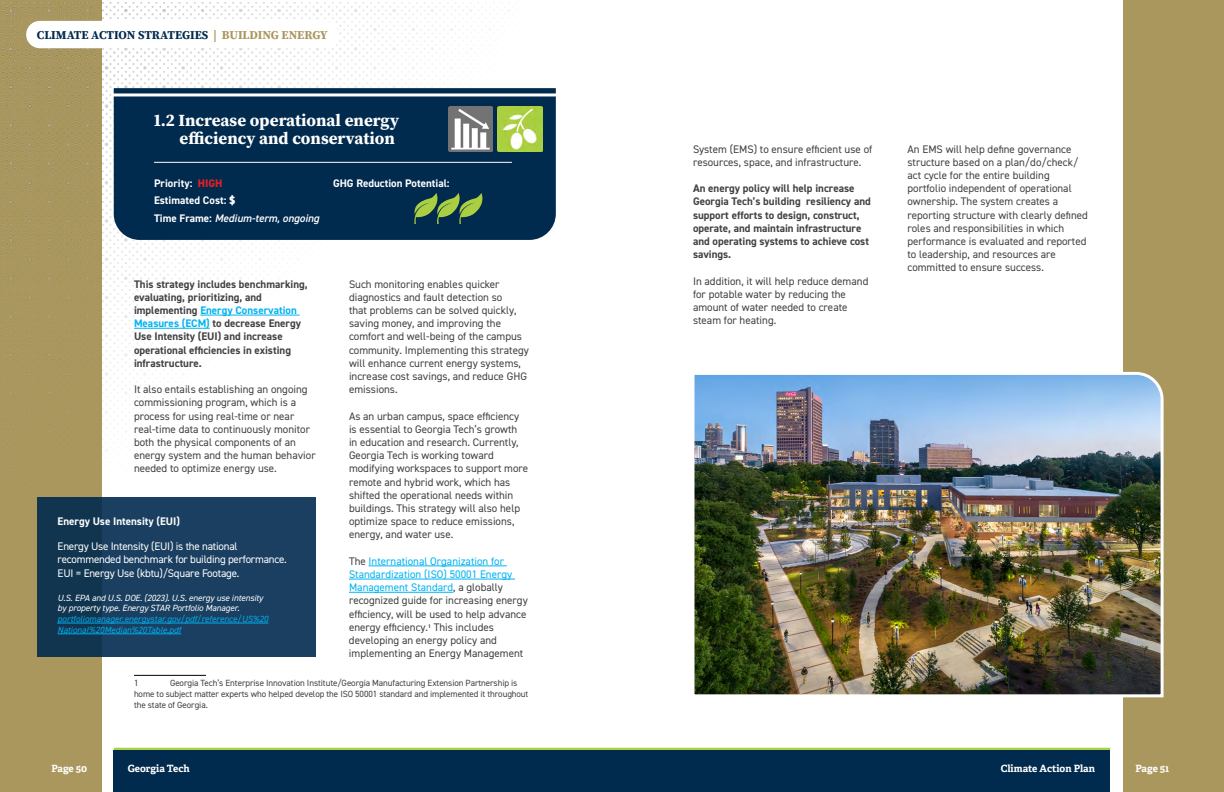
<style>
.page{position:relative;width:1224px;height:792px;background:#fff}
.page>*{position:absolute;margin:0;border:0;box-sizing:border-box;transform-origin:0 0}
.t1{font:700 17px/18px "Source Serif Pro";color:#fff;text-align:right}
.t2{font:700 12px "Source Serif Pro";letter-spacing:-.005em;color:#002a4e}
.t3{font:11px/13.2px "DIN2014";color:#414042}
.t4{font:700 11px/13.2px "DIN2014";color:#414042}
.t5{font:11px/13.2px "DIN2014";letter-spacing:-.02em;color:#fff}
.t6{font:700 11px/17.5px "DIN2014";color:#fff}
.t7{font:700 10px "Adelle";letter-spacing:-.005em;color:#fff}
.t8{font:9px/10.8px "DIN2014";letter-spacing:-.01em;color:#414042}
.t9{font:italic 9px/10.8px "DIN2014";letter-spacing:-.01em;color:#fff}
.t10{font:italic 9px/10.8px "DIN2014";color:#00aeef}
.s1{color:#aa975d}
.s2{color:#002a4e}
.s3{font-weight:800;color:#de2027}
.s4{font-weight:800}
.s5{font-weight:600;font-style:italic}
.s6{color:#00b3f0}
</style>
<div class="page">
<hr style="left:114px;top:748px;width:996px;height:3px;background:#abcf42">
<div style="left:114px;top:751px;width:996px;height:41px;background:#002a4e"></div>
<div style="left:0;top:0;width:101px;height:792px;background:#aa975d"></div>
<img style="left:2px;top:0;width:514px;height:580px">
<hr style="left:200px;top:315px;width:100px;height:1px;background:#00b3f0">
<hr style="left:134px;top:328px;width:76px;height:1px;background:#00b3f0">
<hr style="left:134px;top:675px;width:72px;height:1px;background:#000">
<hr style="left:369px;top:566px;width:138px;height:1px;background:#00b3f0">
<hr style="left:349px;top:579px;width:166px;height:1px;background:#00b3f0">
<hr style="left:349px;top:592px;width:104px;height:1px;background:#00b3f0">
<div style="left:28px;top:22px;width:309px;height:25px;background:#fff;border-radius:12px"></div>
<div style="left:26px;top:21px;width:313px;height:27px;border:3px solid #fff;border-radius:12px"></div>
<div style="left:114px;top:88px;width:442px;height:152px;background:#002a4e"></div>
<img style="left:441px;top:193px;width:14px;height:30px">
<img style="left:455px;top:193px;width:30px;height:30px">
<img style="left:411px;top:193px;width:30px;height:30px">
<hr style="left:154px;top:162px;width:358px;height:1px;background:#fff">
<hr style="left:111px;top:93px;width:447px;height:3px;background:#fff">
<img style="left:448px;top:107px;width:45px;height:44px">
<img style="left:498px;top:107px;width:44px;height:44px">
<div style="left:1123px;top:0;width:101px;height:792px;background:#aa975d"></div>
<div style="left:37px;top:497px;width:279px;height:159px;background:linear-gradient(to right,#133854,#1d4265)"></div>
<hr style="left:58px;top:623px;width:210px;height:1px;background:#00aeef">
<hr style="left:58px;top:634px;width:123px;height:1px;background:#00aeef">
<img style="left:694px;top:371px;width:470px;height:327px">
<p class="t2" style="left:37px;top:27px;width:292px">CLIMATE ACTION STRATEGIES <span class="s1">| BUILDING ENERGY</span></p>
<h1 class="t1" style="left:154px;top:111px;width:247px">1.2 Increase operational energy efficiency and conservation</h1>
<p class="t6" style="left:154px;top:174px;width:167px">Priority:<span class="s2">:</span> <span class="s3">HIGH<br></span>Estimated Cost: <span class="s4">$<br></span>Time Frame: <span class="s5">Medium-term, ongoing</span></p>
<p class="t6" style="left:333px;top:174px;width:118px">GHG Reduction Potential:</p>
<p class="t4" style="left:134px;top:277px;width:175px">This strategy includes benchmarking, evaluating, prioritizing, and implementing <span class="s6">Energy Conservation<br>Measures (ECM)</span> to decrease Energy<br>Use Intensity (EUI) and increase operational efficiencies in existing infrastructure.</p>
<p class="t3" style="left:134px;top:383px;width:183px">It also entails establishing an ongoing commissioning program, which is a process for using real-time or near real-time data to continuously monitor both the physical components of an energy system and the human behavior needed to optimize energy use.</p>
<p class="t6" style="left:58px;top:512px;width:124px">Energy Use Intensity (EUI)</p>
<p class="t5" style="left:58px;top:540px;width:231px">Energy Use Intensity (EUI) is the national recommended benchmark for building performance.<br>EUI = Energy Use (kbtu)/Square Footage.</p>
<p class="t9" style="left:58px;top:592px;width:207px">U.S. EPA and U.S. DOE. (2023). U.S. energy use intensity by property type. Energy STAR Portfolio Manager.</p>
<p class="t10" style="left:58px;top:613px;width:212px">portfoliomanager.energystar.gov/pdf/reference/US%20<br>National%20Median%20Table.pdf</p>
<p class="t3" style="left:349px;top:277px;width:181px">Such monitoring enables quicker diagnostics and fault detection so<br>that problems can be solved quickly, saving money, and improving the comfort and well-being of the campus community. Implementing this strategy will enhance current energy systems, increase cost savings, and reduce GHG emissions.</p>
<p class="t3" style="left:349px;top:409px;width:181px">As an urban campus, space efficiency is essential to Georgia Tech’s growth in education and research. Currently, Georgia Tech is working toward modifying workspaces to support more remote and hybrid work, which has shifted the operational needs within buildings. This strategy will also help optimize space to reduce emissions, energy, and water use.</p>
<p class="t3" style="left:349px;top:554px;width:180px">The <span class="s6">International Organization for Standardization (ISO) 50001 Energy Management Standard</span>, a globally recognized guide for increasing energy efficiency, will be used to help advance energy efficiency.<sup>1</sup> This includes developing an energy policy and implementing an Energy Management</p>
<p class="t8" style="left:134px;top:677px;width:396px;text-indent:36px">Georgia Tech’s Enterprise Innovation Institute/Georgia Manufacturing Extension Partnership is home to subject matter experts who helped develop the ISO 50001 standard and implemented it throughout the state of Georgia.</p>
<p class="t8" style="left:134px;top:677px;width:6px">1</p>
<p class="t7" style="left:51px;top:762px;width:37px">Page 50</p>
<p class="t7" style="left:128px;top:762px;width:64px">Georgia Tech</p>
<p class="t3" style="left:693px;top:142px;width:181px">System (EMS) to ensure efficient use of resources, space, and infrastructure.</p>
<p class="t4" style="left:693px;top:182px;width:179px">An energy policy will help increase Georgia Tech’s building resiliency and support efforts to design, construct, operate, and maintain infrastructure and operating systems to achieve cost savings.</p>
<p class="t3" style="left:693px;top:274px;width:177px">In addition, it will help reduce demand for potable water by reducing the amount of water needed to create steam for heating.</p>
<p class="t3" style="left:908px;top:142px;width:182px">An EMS will help define governance structure based on a plan/do/check/ act cycle for the entire building portfolio independent of operational ownership. The system creates a reporting structure with clearly defined roles and responsibilities in which performance is evaluated and reported to leadership, and resources are committed to ensure success.</p>
<p class="t7" style="left:1001px;top:762px;width:96px">Climate Action Plan</p>
<p class="t7" style="left:1136px;top:762px;width:35px">Page 51</p>
</div>
